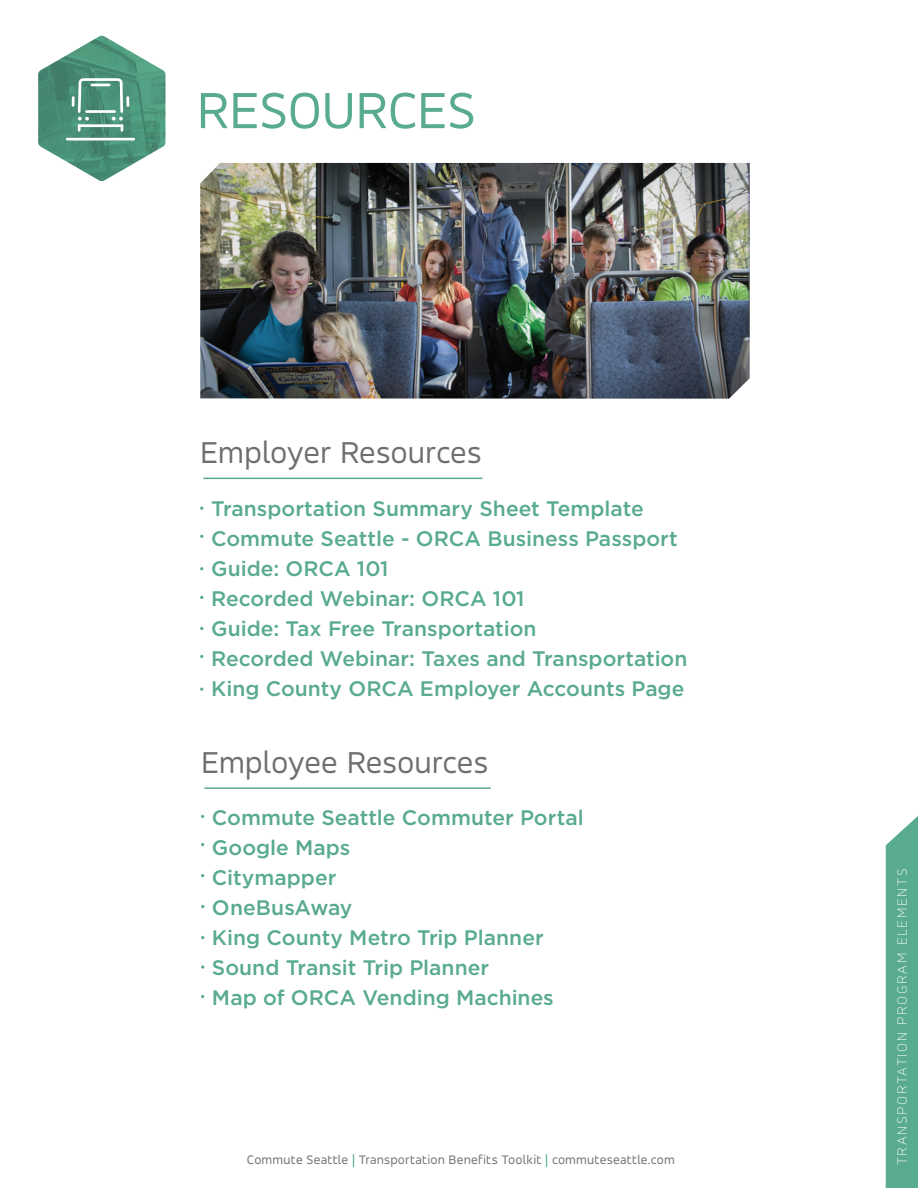
<style>
.page{position:relative;width:918px;height:1188px;background:#fff}
.page>*{position:absolute;margin:0;border:0;box-sizing:border-box;transform-origin:0 0}
.t1{font:55.5px "Accord";letter-spacing:-.005em;color:#59ab8d}
.t2{font:33px "Accord";letter-spacing:-.01em;color:#6f6f70}
.t3{font:500 21px/30px "Gotham";color:#59ab8d}
.t4{font:100 15px "Accord";letter-spacing:.11em;color:#fff}
.t5{font:13.5px "Accord";letter-spacing:.01em;color:#6f6f70}
.s1{color:#369e85}
</style>
<div class="page">
<hr style="left:203px;top:478px;width:279px;height:1px;background:#59ab8d">
<hr style="left:204px;top:787px;width:287px;height:2px;background:#59ab8d">
<svg style="left:201px;top:965px;width:3px;height:4px"></svg>
<svg style="left:38px;top:35px;width:127px;height:146px"></svg>
<img style="left:200px;top:163px;width:550px;height:236px">
<div style="left:886px;top:816px;width:32px;height:372px;background:#59ab8d"></div>
<h1 class="t1" style="left:197px;top:77px;width:281px">RESOURCES</h1>
<h2 class="t2" style="left:200px;top:433px;width:283px">Employer Resources</h2>
<p class="t3" style="left:211px;top:493px;width:478px">Transportation Summary Sheet Template Commute Seattle - ORCA Business Passport Guide: ORCA 101<br>Recorded Webinar: ORCA 101<br>Guide: Tax Free Transportation<br>Recorded Webinar: Taxes and Transportation King County ORCA Employer Accounts Page</p>
<h2 class="t2" style="left:201px;top:743px;width:289px">Employee Resources</h2>
<p class="t3" style="left:212px;top:802px;width:373px">Commute Seattle Commuter Portal<br>Google Maps<br>Citymapper<br>OneBusAway<br>King County Metro Trip Planner<br>Sound Transit Trip Planner<br>Map of ORCA Vending Machines</p>
<p class="t5" style="left:247px;top:1151px;width:429px">Commute Seattle <span class="s1">|</span> Transportation Benefits Toolkit <span class="s1">|</span> commuteseattle.com</p>
<p class="t4" style="left:893px;top:1165px;width:298px;rotate:-90deg">TRANSPORTATION PROGRAM ELEMENTS</p>
</div>
